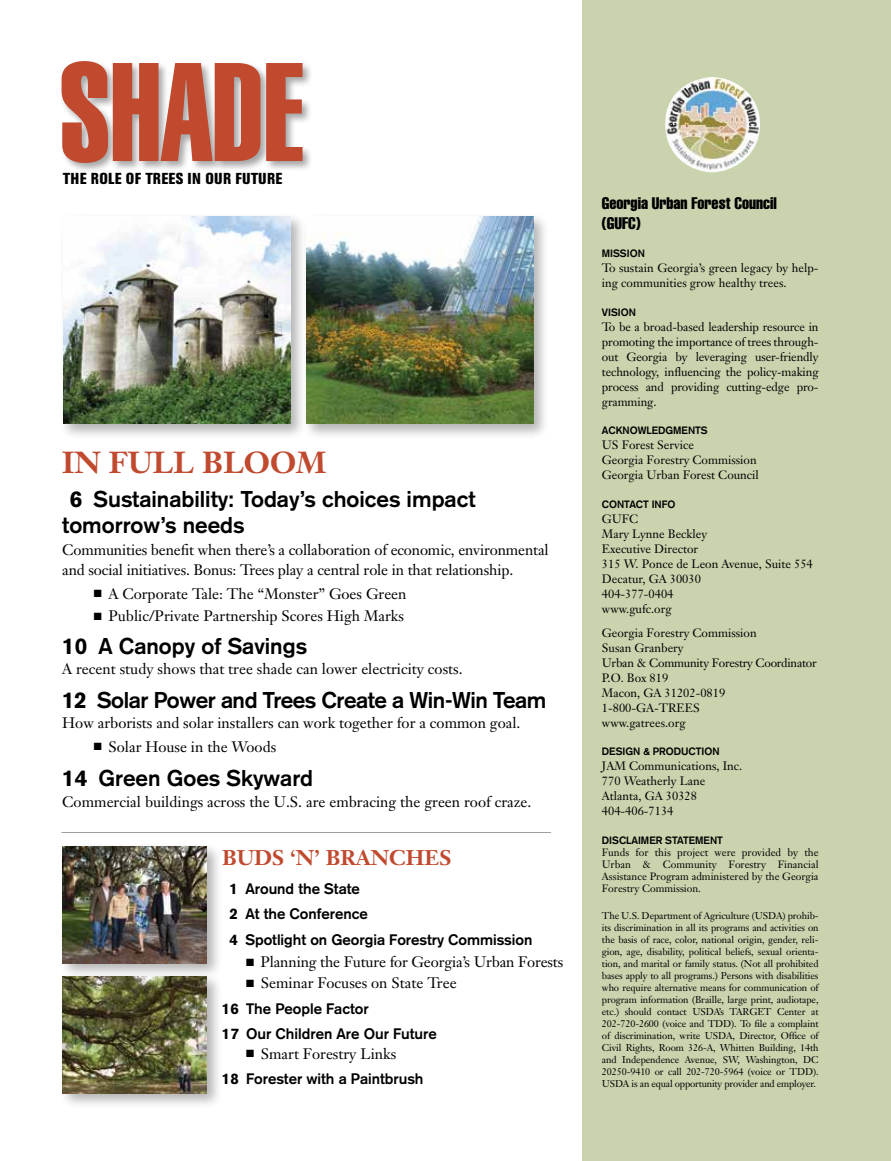
<style>
.page{position:relative;width:891px;height:1161px;background:#fff}
.page>*{position:absolute;margin:0;border:0;box-sizing:border-box;transform-origin:0 0}
.t1{font:137.7px "Helvetica Extra Compressed";color:#c0492e}
.t2{font:700 30px "Janson Text";color:#c0492e}
.t3{font:700 22.5px/25.5px "Akzidenz Grotesk";color:#000}
.t4{font:700 22.5px "Akzidenz Grotesk";letter-spacing:-.02em;color:#000}
.t5{font:700 21px "Janson Text";color:#c0492e}
.t6{font:extra-condensed 16.5px/19.5px "Helvetica";color:#000}
.t7{font:800 condensed 15.75px "Akzidenz Grotesk BE";letter-spacing:.02em;color:#000}
.t8{font:15px/19.5px "Janson Text";color:#000}
.t9{font:700 15px/25.5px "Akzidenz Grotesk";color:#000}
.t10{font:12px/15px "Janson Text";color:#000}
.t11{font:10.5px/12px "Janson Text";color:#000;text-align:justify}
.t12{font:700 10.5px "Akzidenz Grotesk";color:#000}
.t13{font:9.75px/12px "Janson Text";letter-spacing:-.02em;color:#000;text-align:justify}
.s1{font-weight:900}
</style>
<div class="page">
<div style="left:59px;top:842px;width:164px;height:137px;background:#000;opacity:.3"></div>
<img style="left:63px;top:846px;width:144px;height:117px">
<div style="left:59px;top:59px;width:255px;height:115px;background:#000;opacity:.35"></div>
<div style="left:59px;top:212px;width:248px;height:228px;background:#000;opacity:.3"></div>
<img style="left:63px;top:217px;width:227px;height:207px">
<div style="left:583px;top:0;width:308px;height:1161px;background:#c9d4ae"></div>
<img style="left:665px;top:77px;width:95px;height:95px;border-radius:47px">
<div style="left:302px;top:212px;width:248px;height:228px;background:#000;opacity:.3"></div>
<img style="left:306px;top:217px;width:227px;height:207px">
<div style="left:59px;top:973px;width:164px;height:137px;background:#000;opacity:.3"></div>
<img style="left:63px;top:977px;width:144px;height:117px">
<hr style="left:61px;top:832px;width:490px;height:1px;background:#939598">
<h1 class="t1" style="left:59px;top:29px;width:246px">SHADE</h1>
<h3 class="t7" style="left:63px;top:169px;width:221px">THE ROLE OF TREES IN OUR FUTURE</h3>
<h2 class="t2" style="left:62px;top:443px;width:265px">IN FULL BLOOM</h2>
<h3 class="t3" style="left:62px;top:486px;width:415px;text-indent:7px"><span class="s1">6</span> Sustainability: Today’s choices impact tomorrow’s needs</h3>
<h3 class="t8" style="left:62px;top:540px;width:488px">Communities benefit when there’s a collaboration of economic, environmental and social initiatives. Bonus: Trees play a central role in that relationship.</h3>
<h3 class="t8" style="left:94px;top:584px;width:314px">■ A Corporate Tale: The “Monster” Goes Green</h3>
<h3 class="t8" style="left:94px;top:606px;width:312px">■ Public/Private Partnership Scores High Marks</h3>
<h3 class="t3" style="left:62px;top:633px;width:246px"><span class="s1">10</span> A Canopy of Savings</h3>
<h3 class="t8" style="left:62px;top:659px;width:402px">A recent study shows that tree shade can lower electricity costs.</h3>
<h3 class="t4" style="left:62px;top:687px;width:486px"><span class="s1">12</span> Solar Power and Trees Create a Win-Win Team</h3>
<h3 class="t8" style="left:62px;top:713px;width:460px">How arborists and solar installers can work together for a common goal.</h3>
<h3 class="t8" style="left:94px;top:737px;width:184px">■ Solar House in the Woods</h3>
<h3 class="t3" style="left:62px;top:765px;width:252px"><span class="s1">14</span> Green Goes Skyward</h3>
<h3 class="t8" style="left:62px;top:792px;width:471px">Commercial buildings across the U.S. are embracing the green roof craze.</h3>
<h3 class="t5" style="left:222px;top:845px;width:231px">BUDS ‘N’ BRANCHES</h3>
<h3 class="t9" style="left:230px;top:876px;width:304px"><span class="s1">1</span> Around the State<br><span class="s1">2</span> At the Conference<br><span class="s1">4</span> Spotlight on Georgia Forestry Commission</h3>
<h3 class="t8" style="left:246px;top:952px;width:319px">■ Planning the Future for Georgia’s Urban Forests</h3>
<h3 class="t8" style="left:246px;top:973px;width:212px">■ Seminar Focuses on State Tree</h3>
<h3 class="t9" style="left:222px;top:996px;width:216px"><span class="s1">16</span> The People Factor<br><span class="s1">17</span> Our Children Are Our Future</h3>
<h3 class="t8" style="left:246px;top:1044px;width:152px">■ Smart Forestry Links</h3>
<h3 class="t9" style="left:222px;top:1066px;width:203px"><span class="s1">18</span> Forester with a Paintbrush</h3>
<h3 class="t6" style="left:602px;top:193px;width:177px">Georgia Urban Forest Council (GUFC)</h3>
<p class="t12" style="left:602px;top:247px;width:44px">MISSION</p>
<p class="t10" style="left:602px;top:260px;width:218px">To sustain Georgia’s green legacy by help&shy;ing communities grow healthy trees.</p>
<p class="t12" style="left:602px;top:306px;width:36px">VISION</p>
<p class="t10" style="left:602px;top:319px;width:218px;text-align:justify">To be a broad-based leadership resource in promoting the importance of trees through&shy;out Georgia by leveraging user-friendly technology, influencing the policy-making process and providing cutting-edge pro&shy;gramming.</p>
<p class="t12" style="left:602px;top:424px;width:106px">Acknowledgments</p>
<p class="t10" style="left:602px;top:437px;width:159px">US Forest Service<br>Georgia Forestry Commission<br>Georgia Urban Forest Council</p>
<p class="t12" style="left:602px;top:498px;width:9px">Con</p>
<p class="t12" style="left:624px;top:498px;width:53px">tact INFO</p>
<p class="t10" style="left:602px;top:511px;width:212px">GUFC<br>Mary Lynne Beckley<br>Executive Director<br>315 W. Ponce de Leon Avenue, Suite 554<br>Decatur, GA 30030<br>404-377-0404<br>www.gufc.org</p>
<p class="t10" style="left:602px;top:625px;width:216px">Georgia Forestry Commission<br>Susan Granbery<br>Urban &amp; Community Forestry Coordinator<br>P.O. Box 819<br>Macon, GA 31202-0819<br>1-800-GA-TREES<br>www.gatrees.org</p>
<p class="t12" style="left:602px;top:745px;width:119px">DESIGN &amp; PRODUCTION</p>
<p class="t10" style="left:602px;top:758px;width:142px">JAM Communications, Inc.<br>770 Weatherly Lane<br>Atlanta, GA 30328<br>404-406-7134</p>
<p class="t12" style="left:602px;top:834px;width:123px">Disclaim er Statement</p>
<p class="t11" style="left:602px;top:846px;width:218px">Funds for this project were provided by the Urban &amp; Community Forestry Financial Assistance Program administered by the Georgia Forestry Commission.</p>
<p class="t13" style="left:602px;top:909px;width:218px">The U.S. Department of Agriculture (USDA) prohib&shy;its discrimination in all its programs and activities on the basis of race, color, national origin, gender, reli&shy;gion, age, disability, political beliefs, sexual orienta&shy;tion, and marital or family status. (Not all prohibited bases apply to all programs.) Persons with disabilities who require alternative means for communication of program information (Braille, large print, audiotape, etc.) should contact USDA’s TARGET Center at 202-720-2600 (voice and TDD). To file a complaint of discrimination, write USDA, Director, Office of Civil Rights, Room 326-A, Whitten Building, 14th and Independence Avenue, SW, Washington, DC 20250-9410 or call 202-720-5964 (voice or TDD).<br>USDA is an equal opportunity provider and employer.</p>
</div>
